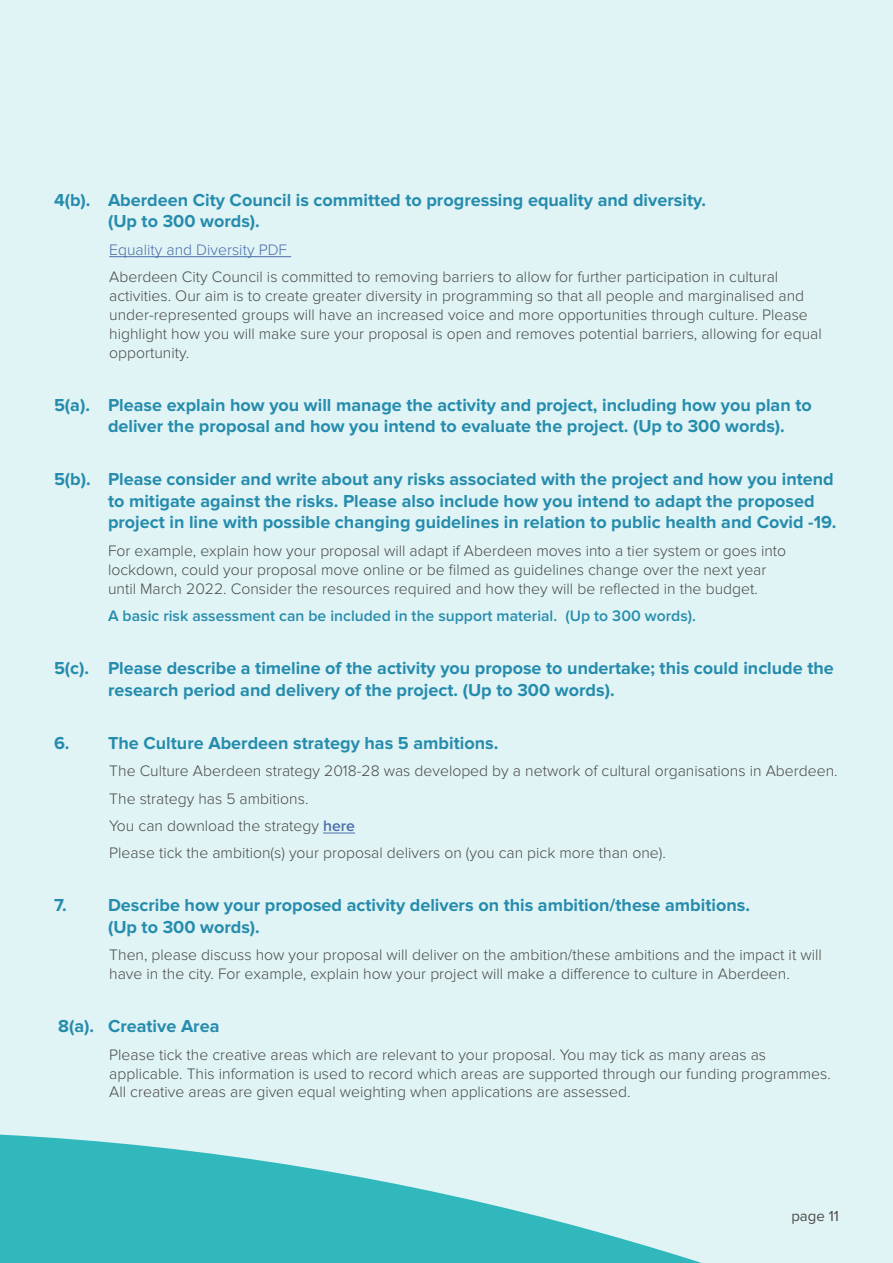
<style>
.page{position:relative;width:893px;height:1263px;background:#e0f4f5}
.page>*{position:absolute;margin:0;border:0;box-sizing:border-box;transform-origin:0 0}
.sub_sub_head{font:700 18px/21.6px "Proxima Nova";color:#268cad}
.tabbed_body{font:300 15.75px/18.9px "Proxima Nova";color:#4a4a49}
.sub_sub_head-2{font:300 15.75px/18.9px "Proxima Nova";color:#4a4a49}
.sub_sub_head-3{font:600 15.75px "Proxima Nova";color:#268cad}
.tabbed_body-2{font:300 15.75px "Proxima Nova";color:#4a6eaa}
.t1{font:15px "Proxima Nova";color:#4a4a49}
.s1{font-weight:600;color:#4a6eaa}
</style>
<div class="page">
<svg style="left:0;top:1134px;width:359px;height:43px;fill:#30b8bd"></svg>
<svg style="left:0;top:1177px;width:702px;height:86px;fill:#30b8bd"></svg>
<p class="sub_sub_head" style="left:108px;top:189px;width:599px;text-indent:-54px">4(b). Aberdeen City Council is committed to progressing equality and diversity. (Up to 300 words).</p>
<p class="tabbed_body-2" style="left:109px;top:240px;width:179px">Equality and Diversity PDF</p>
<p class="tabbed_body" style="left:109px;top:267px;width:714px">Aberdeen City Council is committed to removing barriers to allow for further participation in cultural activities. Our aim is to create greater diversity in programming so that all people and marginalised and under-represented groups will have an increased voice and more opportunities through culture. Please highlight how you will make sure your proposal is open and removes potential barriers, allowing for equal opportunity.</p>
<p class="sub_sub_head" style="left:108px;top:394px;width:705px;text-indent:-54px">5(a). Please explain how you will manage the activity and project, including how you plan to deliver the proposal and how you intend to evaluate the project. (Up to 300 words).</p>
<p class="sub_sub_head" style="left:108px;top:469px;width:730px;text-indent:-54px">5(b). Please consider and write about any risks associated with the project and how you intend to mitigate against the risks. Please also include how you intend to adapt the proposed project in line with possible changing guidelines in relation to public health and Covid -19.</p>
<p class="sub_sub_head-2" style="left:108px;top:541px;width:680px">For example, explain how your proposal will adapt if Aberdeen moves into a tier system or goes into lockdown, could your proposal move online or be filmed as guidelines change over the next year until March 2022. Consider the resources required and how they will be reflected in the budget.</p>
<p class="sub_sub_head-3" style="left:108px;top:607px;width:589px">A basic risk assessment can be included in the support material. (Up to 300 words).</p>
<p class="sub_sub_head" style="left:108px;top:658px;width:727px;text-indent:-54px">5(c). Please describe a timeline of the activity you propose to undertake; this could include the research period and delivery of the project. (Up to 300 words).</p>
<p class="sub_sub_head" style="left:54px;top:732px;width:446px">6. The Culture Aberdeen strategy has 5 ambitions.</p>
<p class="tabbed_body" style="left:109px;top:762px;width:730px">The Culture Aberdeen strategy 2018-28 was developed by a network of cultural organisations in Aberdeen.</p>
<p class="tabbed_body" style="left:109px;top:789px;width:201px">The strategy has 5 ambitions.</p>
<p class="tabbed_body" style="left:109px;top:816px;width:247px">You can download the strategy <span class="s1">here</span></p>
<p class="tabbed_body" style="left:109px;top:844px;width:558px">Please tick the ambition(s) your proposal delivers on (you can pick more than one).</p>
<p class="sub_sub_head" style="left:108px;top:895px;width:643px;text-indent:-54px">7. Describe how your proposed activity delivers on this ambition/these ambitions. (Up to 300 words).</p>
<p class="tabbed_body" style="left:109px;top:946px;width:714px">Then, please discuss how your proposal will deliver on the ambition/these ambitions and the impact it will have in the city. For example, explain how your project will make a difference to culture in Aberdeen.</p>
<p class="sub_sub_head" style="left:58px;top:1016px;width:163px">8(a). Creative Area</p>
<p class="tabbed_body" style="left:109px;top:1045px;width:723px">Please tick the creative areas which are relevant to your proposal. You may tick as many areas as applicable. This information is used to record which areas are supported through our funding programmes.<br>All creative areas are given equal weighting when applications are assessed.</p>
<p class="t1" style="left:791px;top:1207px;width:49px">page 11</p>
</div>
